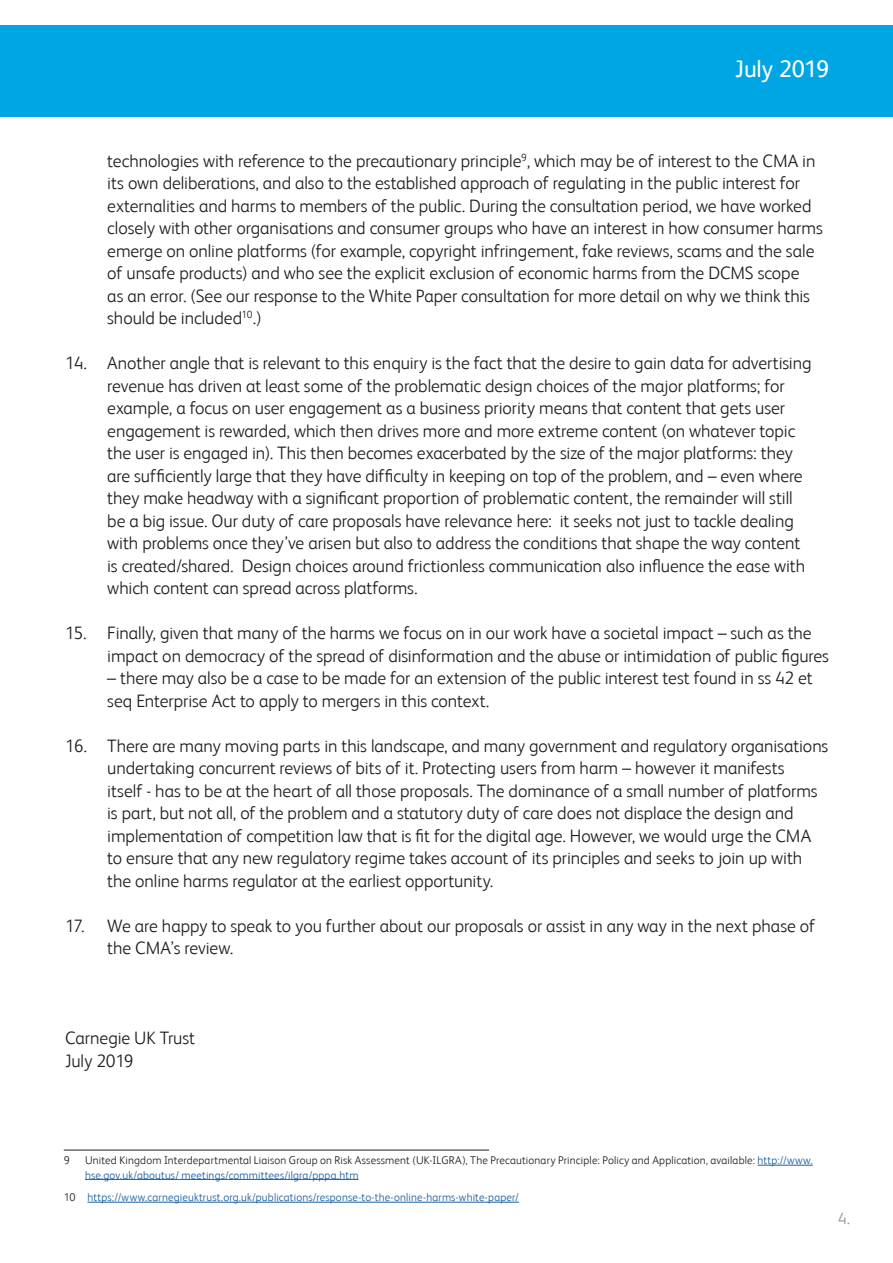
<style>
.page{position:relative;width:893px;height:1263px;background:#fff}
.page>*{position:absolute;margin:0;border:0;box-sizing:border-box;transform-origin:0 0}
._06_Bullets{font:24px "FS Albert";letter-spacing:-.01em;color:#fff}
._06_Bullets-2{font:300 18px/22.5px "FS Albert";letter-spacing:-.005em;color:#231f20}
._05_Body_text{font:300 16.5px "FS Albert";color:#939598}
._08_Footnote{font:300 11.25px/14.2px "FS Albert";letter-spacing:.015em;color:#231f20}
._08_Footnote-2{font:300 11.25px "FS Albert";letter-spacing:.015em;color:#175d9e}
.s1{color:#175d9e}
.s2{color:#231f20}
</style>
<div class="page">
<div style="left:0;top:26px;width:893px;height:91px;background:#00a5e3"></div>
<hr style="left:64px;top:1150px;width:425px;height:1px;background:#231f20">
<hr style="left:757px;top:1165px;width:56px;height:1px;background:#175d9e">
<hr style="left:85px;top:1179px;width:273px;height:1px;background:#175d9e">
<hr style="left:88px;top:1202px;width:431px;height:1px;background:#175d9e">
<p class="_06_Bullets" style="left:735px;top:55px;width:96px">July 2019</p>
<p class="_06_Bullets-2" style="left:107px;top:149px;width:717px">technologies with reference to the precautionary principle<sup>9</sup>, which may be of interest to the CMA in its own deliberations, and also to the established approach of regulating in the public interest for externalities and harms to members of the public. During the consultation period, we have worked closely with other organisations and consumer groups who have an interest in how consumer harms emerge on online platforms (for example, copyright infringement, fake reviews, scams and the sale of unsafe products) and who see the explicit exclusion of economic harms from the DCMS scope<br>as an error. (See our response to the White Paper consultation for more detail on why we think this should be included<sup>10</sup>.)</p>
<p class="_06_Bullets-2" style="left:107px;top:351px;width:706px;text-indent:-42px">14. Another angle that is relevant to this enquiry is the fact that the desire to gain data for advertising revenue has driven at least some of the problematic design choices of the major platforms; for example, a focus on user engagement as a business priority means that content that gets user engagement is rewarded, which then drives more and more extreme content (on whatever topic the user is engaged in). This then becomes exacerbated by the size of the major platforms: they are sufficiently large that they have difficulty in keeping on top of the problem, and – even where they make headway with a significant proportion of problematic content, the remainder will still be a big issue. Our duty of care proposals have relevance here: it seeks not just to tackle dealing with problems once they’ve arisen but also to address the conditions that shape the way content is created/shared. Design choices around frictionless communication also influence the ease with which content can spread across platforms.</p>
<p class="_06_Bullets-2" style="left:107px;top:621px;width:723px;text-indent:-42px">15. Finally, given that many of the harms we focus on in our work have a societal impact – such as the impact on democracy of the spread of disinformation and the abuse or intimidation of public figures</p>
<p class="_06_Bullets-2" style="left:107px;top:666px;width:707px">– there may also be a case to be made for an extension of the public interest test found in ss 42 et seq Enterprise Act to apply to mergers in this context.</p>
<p class="_06_Bullets-2" style="left:107px;top:734px;width:723px;text-indent:-42px">16. There are many moving parts in this landscape, and many government and regulatory organisations undertaking concurrent reviews of bits of it. Protecting users from harm – however it manifests<br>itself - has to be at the heart of all those proposals. The dominance of a small number of platforms is part, but not all, of the problem and a statutory duty of care does not displace the design and implementation of competition law that is fit for the digital age. However, we would urge the CMA to ensure that any new regulatory regime takes account of its principles and seeks to join up with the online harms regulator at the earliest opportunity.</p>
<p class="_06_Bullets-2" style="left:107px;top:914px;width:709px;text-indent:-42px">17. We are happy to speak to you further about our proposals or assist in any way in the next phase of the CMA’s review.</p>
<p class="_06_Bullets-2" style="left:65px;top:1026px;width:131px">Carnegie UK Trust<br>July 2019</p>
<p class="_08_Footnote" style="left:64px;top:1153px;width:8px">9</p>
<p class="_08_Footnote" style="left:85px;top:1153px;width:729px">United Kingdom Interdepartmental Liaison Group on Risk Assessment (UK-ILGRA), The Precautionary Principle: Policy and Application, available: <span class="s1">http://www. hse.gov.uk/aboutus/ meetings/committees/ilgra/pppa.htm</span></p>
<p class="_08_Footnote-2" style="left:64px;top:1191px;width:457px"><span class="s2">10</span> https://www.carnegieuktrust.org.uk/publications/response-to-the-online-harms-white-paper/</p>
<p class="_05_Body_text" style="left:838px;top:1209px;width:14px">4.</p>
</div>
